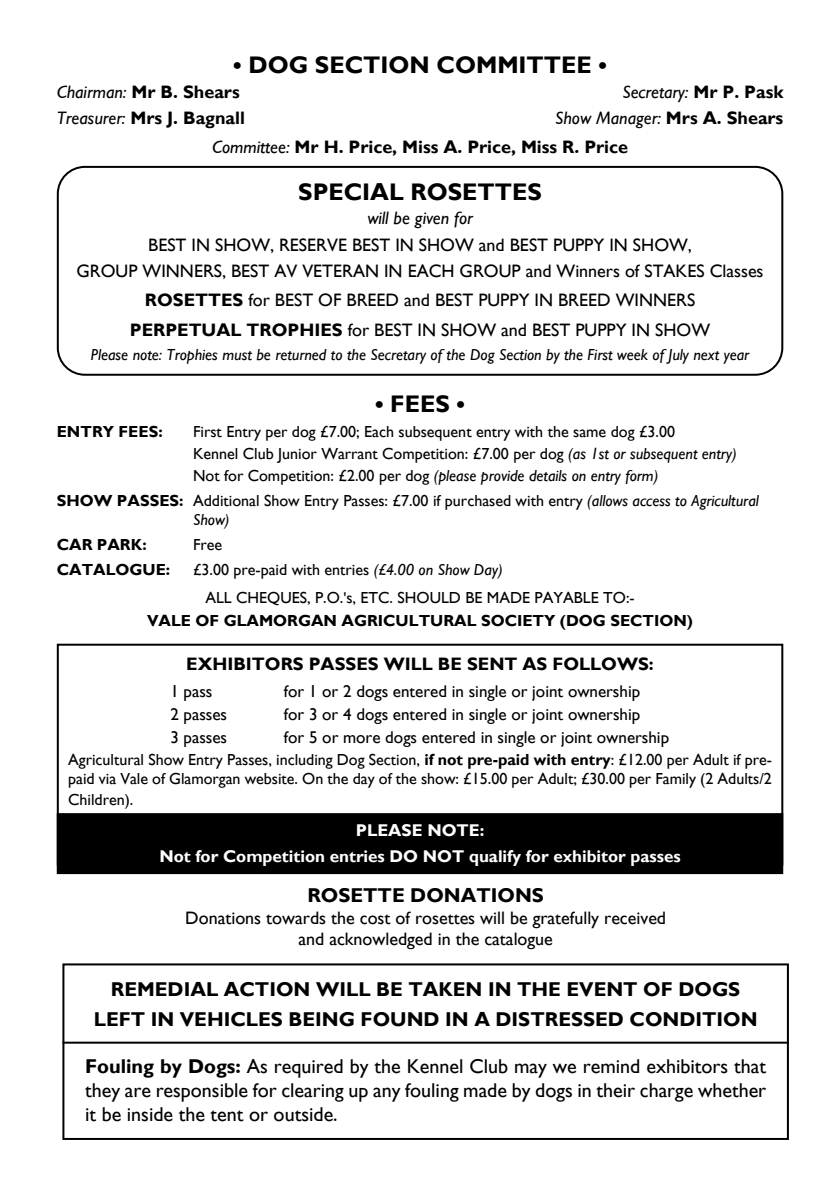
<style>
.page{position:relative;width:840px;height:1191px;background:#fff}
.page>*{position:absolute;margin:0;border:0;box-sizing:border-box;transform-origin:0 0}
.t1{font:700 24px "Gill Sans";color:#000}
.t2{font:20px/24px "Gill Sans";color:#000;text-align:justify}
.t3{font:700 20px/29.6px "Gill Sans";color:#000;text-align:center}
.t4{font:18px/26.2px "Gill Sans";color:#000;text-align:center}
.t5{font:700 18px/29.6px "Gill Sans";color:#000}
.t6{font:italic 18px "Gill Sans";color:#000}
.t7{font:17px "Gill Sans";color:#000}
.t8{font:700 17px/26px "Gill Sans";color:#fff;text-align:center}
.t9{font:16px/22px "Gill Sans";color:#000}
.t10{font:italic 16px "Gill Sans";color:#000}
.t11{font:700 16px "Gill Sans";color:#000}
.s1{font-weight:400;font-style:italic}
.s2{font-weight:700;font-style:normal}
.s3{font-weight:700}
.s4{font-style:italic}
</style>
<div class="page">
<div style="left:57px;top:166px;width:725px;height:210px;border:2px solid #000;border-radius:27px"></div>
<div style="left:58px;top:814px;width:723px;height:59px;background:#000"></div>
<div style="left:57px;top:813px;width:725px;height:61px;border:2px solid #000"></div>
<div style="left:62px;top:963px;width:726px;height:177px;border:2px solid #000"></div>
<hr style="left:62px;top:1041px;width:726px;height:2px;background:#000">
<h1 class="t1" style="left:233px;top:51px;width:375px">• DOG SECTION COMMITTEE •</h1>
<p class="t5" style="left:57px;top:78px;width:184px"><span class="s1">Chairman:</span> Mr B. Shears</p>
<p class="t6" style="left:622px;top:82px;width:162px">Secretary: <span class="s2">Mr P. Pask</span></p>
<p class="t5" style="left:57px;top:103px;width:189px"><span class="s1">Treasurer:</span> Mrs J. Bagnall</p>
<p class="t5" style="left:212px;top:103px;width:572px;text-indent:343px"><span class="s1">Show Manager:</span> Mrs A. Shears<br><span class="s1">Committee:</span> Mr H. Price, Miss A. Price, Miss R. Price</p>
<h1 class="t1" style="left:298px;top:178px;width:245px">SPECIAL ROSETTES</h1>
<p class="t6" style="left:367px;top:208px;width:107px">will be given for</p>
<p class="t4" style="left:77px;top:231px;width:688px">BEST IN SHOW, RESERVE BEST IN SHOW and BEST PUPPY IN SHOW,<br>GROUP WINNERS, BEST AV VETERAN IN EACH GROUP and Winners of STAKES Classes</p>
<p class="t4" style="left:130px;top:285px;width:581px;line-height:29.6px"><span class="s3">ROSETTES</span> for BEST OF BREED and BEST PUPPY IN BREED WINNERS<br><span class="s3">PERPETUAL TROPHIES</span> for BEST IN SHOW and BEST PUPPY IN SHOW</p>
<p class="t10" style="left:91px;top:345px;width:659px">Please note: Trophies must be returned to the Secretary of the Dog Section by the First week of July next year</p>
<h1 class="t1" style="left:375px;top:390px;width:91px">• FEES •</h1>
<p class="t11" style="left:57px;top:422px;width:107px">ENTRY FEES:</p>
<p class="t9" style="left:193px;top:421px;width:545px">First Entry per dog £7.00; Each subsequent entry with the same dog £3.00<br>Kennel Club Junior Warrant Competition: £7.00 per dog <span class="s4">(as 1st or subsequent entry)<br></span>Not for Competition: £2.00 per dog <span class="s4">(please provide details on entry form)</span></p>
<p class="t9" style="left:193px;top:491px;width:567px;line-height:19.2px;text-indent:-136px"><span class="s3">SHOW PASSES:</span> Additional Show Entry Passes: £7.00 if purchased with entry <span class="s4">(allows access to Agricultural<br>Show)</span></p>
<p class="t11" style="left:57px;top:535px;width:91px">CAR PARK:</p>
<p class="t9" style="left:193px;top:534px;width:31px">Free</p>
<p class="t11" style="left:57px;top:560px;width:115px">CATALOGUE:</p>
<p class="t9" style="left:205px;top:556px;width:430px;line-height:27.8px;text-indent:-12px">£3.00 pre-paid with entries <span class="s4">(£4.00 on Show Day)<br></span>ALL CHEQUES, P.O.'s, ETC. SHOULD BE MADE PAYABLE TO:-</p>
<p class="t11" style="left:147px;top:611px;width:547px">VALE OF GLAMORGAN AGRICULTURAL SOCIETY (DOG SECTION)</p>
<p class="t5" style="left:186px;top:649px;width:469px">EXHIBITORS PASSES WILL BE SENT AS FOLLOWS:</p>
<p class="t7" style="left:170px;top:681px;width:44px">1 pass</p>
<p class="t7" style="left:284px;top:681px;width:358px">for 1 or 2 dogs entered in single or joint ownership</p>
<p class="t7" style="left:170px;top:704px;width:58px">2 passes</p>
<p class="t7" style="left:284px;top:704px;width:358px">for 3 or 4 dogs entered in single or joint ownership</p>
<p class="t7" style="left:170px;top:727px;width:58px">3 passes</p>
<p class="t7" style="left:284px;top:727px;width:386px">for 5 or more dogs entered in single or joint ownership</p>
<p class="t9" style="left:68px;top:750px;width:705px;line-height:19.8px;text-align:justify">Agricultural Show Entry Passes, including Dog Section, <span class="s3">if not pre-paid with entry</span>: £12.00 per Adult if pre&shy;paid via Vale of Glamorgan website. On the day of the show: £15.00 per Adult; £30.00 per Family (2 Adults/2<br>Children).</p>
<p class="t8" style="left:159px;top:817px;width:522px">PLEASE NOTE:<br>Not for Competition entries DO NOT qualify for exhibitor passes</p>
<p class="t3" style="left:307px;top:880px;width:238px">ROSETTE DONATIONS</p>
<p class="t4" style="left:185px;top:906px;width:482px;line-height:21.6px">Donations towards the cost of rosettes will be gratefully received and acknowledged in the catalogue</p>
<p class="t3" style="left:94px;top:974px;width:665px">REMEDIAL ACTION WILL BE TAKEN IN THE EVENT OF DOGS<br>LEFT IN VEHICLES BEING FOUND IN A DISTRESSED CONDITION</p>
<p class="t2" style="left:85px;top:1054px;width:682px"><span class="s3">Fouling by Dogs:</span> As required by the Kennel Club may we remind exhibitors that they are responsible for clearing up any fouling made by dogs in their charge whether it be inside the tent or outside.</p>
</div>
